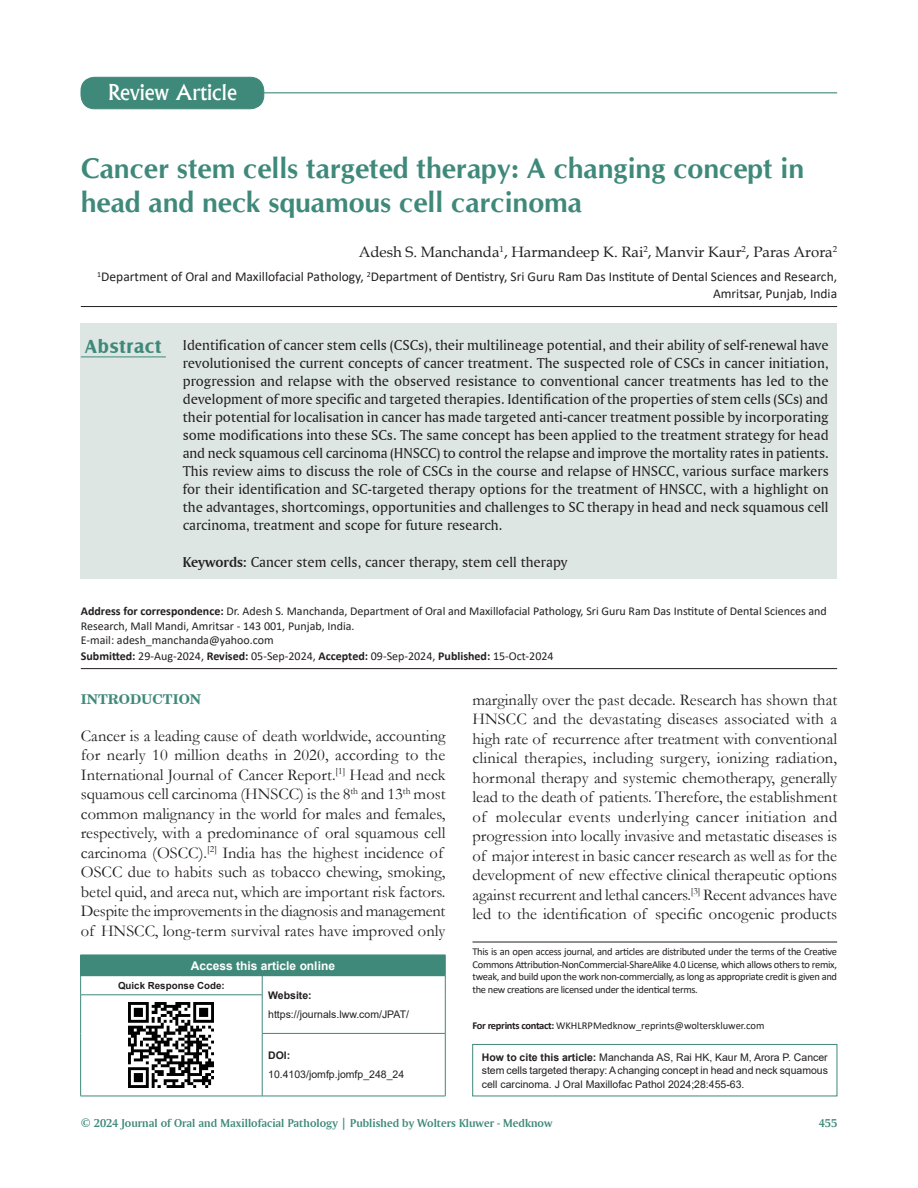
<style>
.page{position:relative;width:918px;height:1188px;background:#fff}
.page>*{position:absolute;margin:0;border:0;box-sizing:border-box;transform-origin:0 0}
.AT{font:700 28.5px/34.2px "CG Omega";color:#3f897a}
.AH{font:500 21px "Albertus";color:#fff}
.ABSH{font:700 19.5px "Castle T";letter-spacing:.04em;color:#3f897a}
.TX{font:16.5px/19.5px "Garamond";color:#231f20}
.ABS{font:15px/18px "Amerigo BT Roman A";color:#231f20;text-align:justify}
.AU{font:15px "Book Antiqua";color:#231f20}
.KWD{font:15px "Amerigo BT Roman A";color:#231f20}
.AFF{font:13.5px/16.2px "Calibri";color:#231f20;text-align:right}
.t1{font:700 13.5px "Century Schoolbook BT";color:#3f897a}
.ADD{font:12px/14.4px "Calibri";color:#231f20}
.HIS{font:12px "Calibri";color:#231f20}
.t2{font:12px "Amerigo BT Bold A";color:#3f897a}
.AAO{font:700 12px "Arial";color:#fff}
.TX-2{font:10.5px/12.6px "Calibri";letter-spacing:-.03em;color:#231f20;text-align:justify}
.SRC{font:10.5px/13.5px "Arial";color:#231f20;text-align:justify}
.TX-3{font:10.5px "Calibri";color:#231f20}
.WEB{font:10.5px "Arial";color:#231f20}
.WEB-2{font:700 10.5px "Arial";color:#231f20}
.QRC{font:700 9.75px "Arial";color:#231f20}
.s1{font-family:"Amerigo BT Bold A"}
.s2{font-weight:700}
</style>
<div class="page">
<div style="left:81px;top:77px;width:183px;height:32px;background:#3f897a;border-radius:14px"></div>
<div style="left:81px;top:77px;width:183px;height:32px;border:1px solid #3f897a;border-radius:14px"></div>
<hr style="left:261px;top:92px;width:576px;height:1px;background:#3f897a">
<hr style="left:81px;top:306px;width:756px;height:1px;background:#231f20">
<div style="left:81px;top:323px;width:756px;height:256px;background:#dde6e3"></div>
<hr style="left:81px;top:357px;width:85px;height:1px;background:#3f897a">
<hr style="left:81px;top:668px;width:756px;height:1px;background:#231f20">
<div style="left:81px;top:955px;width:364px;height:21px;background:#3f897a"></div>
<svg style="left:80px;top:955px;width:1px;height:40px"></svg>
<hr style="left:80px;top:995px;width:182px;height:1px;background:#3f897a">
<hr style="left:80px;top:995px;width:1px;height:38px;background:#3f897a">
<hr style="left:80px;top:1033px;width:1px;height:63px;background:#3f897a">
<hr style="left:80px;top:1096px;width:182px;height:1px;background:#3f897a">
<svg style="left:262px;top:976px;width:1px;height:19px"></svg>
<svg style="left:445px;top:955px;width:1px;height:40px"></svg>
<hr style="left:262px;top:995px;width:1px;height:38px;background:#3f897a">
<hr style="left:445px;top:995px;width:1px;height:38px;background:#3f897a">
<hr style="left:262px;top:1033px;width:183px;height:1px;background:#3f897a">
<hr style="left:262px;top:1034px;width:1px;height:62px;background:#3f897a">
<hr style="left:445px;top:1034px;width:1px;height:62px;background:#3f897a">
<hr style="left:262px;top:1096px;width:183px;height:1px;background:#3f897a">
<img style="left:129px;top:1003px;width:85px;height:85px">
<div style="left:472px;top:1044px;width:365px;height:52px;border:1px solid #3f897a"></div>
<hr style="left:472px;top:942px;width:365px;height:1px;background:#231f20">
<p class="AH" style="left:108px;top:80px;width:131px">Review Article</p>
<p class="AT" style="left:81px;top:151px;width:725px">Cancer stem cells targeted therapy: A changing concept in head and neck squamous cell carcinoma</p>
<p class="AU" style="left:359px;top:241px;width:480px">Adesh S. Manchanda<sup>1</sup>, Harmandeep K. Rai<sup>2</sup>, Manvir Kaur<sup>2</sup>, Paras Arora<sup>2</sup></p>
<p class="AFF" style="left:97px;top:269px;width:741px"><sup>1</sup>Department of Oral and Maxillofacial Pathology, <sup>2</sup>Department of Dentistry, Sri Guru Ram Das Institute of Dental Sciences and Research,<br>Amritsar, Punjab, India</p>
<p class="ABSH" style="left:85px;top:335px;width:78px">Abstract</p>
<p class="ABS" style="left:183px;top:336px;width:647px">Identification of cancer stem cells (CSCs), their multilineage potential, and their ability of self‑renewal have revolutionised the current concepts of cancer treatment. The suspected role of CSCs in cancer initiation, progression and relapse with the observed resistance to conventional cancer treatments has led to the development of more specific and targeted therapies. Identification of the properties of stem cells (SCs) and their potential for localisation in cancer has made targeted anti‑cancer treatment possible by incorporating some modifications into these SCs. The same concept has been applied to the treatment strategy for head and neck squamous cell carcinoma (HNSCC) to control the relapse and improve the mortality rates in patients.<br>This review aims to discuss the role of CSCs in the course and relapse of HNSCC, various surface markers for their identification and SC‑targeted therapy options for the treatment of HNSCC, with a highlight on the advantages, shortcomings, opportunities and challenges to SC therapy in head and neck squamous cell carcinoma, treatment and scope for future research.</p>
<p class="KWD" style="left:183px;top:553px;width:386px"><span class="s1">Keywords:</span> Cancer stem cells, cancer therapy, stem cell therapy</p>
<p class="ADD" style="left:81px;top:604px;width:748px"><span class="s2">Address for correspondence:</span> Dr. Adesh S. Manchanda, Department of Oral and Maxillofacial Pathology, Sri Guru Ram Das Institute of Dental Sciences and<br>Research, Mall Mandi, Amritsar ‑ 143 001, Punjab, India.<br>E‑mail: adesh_manchanda@yahoo.com</p>
<p class="HIS" style="left:81px;top:647px;width:474px"><span class="s2">Submitted:</span> 29‑Aug‑2024, <span class="s2">Revised:</span> 05-Sep-2024, <span class="s2">Accepted:</span> 09‑Sep‑2024, <span class="s2">Published:</span> 15-Oct-2024</p>
<h1 class="t1" style="left:81px;top:691px;width:122px">INTRODUCTION</h1>
<p class="TX" style="left:81px;top:725px;width:366px">Cancer is a leading cause of death worldwide, accounting for nearly 10 million deaths in 2020, according to the International Journal of Cancer Report.<sup>[1]</sup> Head and neck squamous cell carcinoma (HNSCC) is the 8<sup>th</sup> and 13<sup>th</sup> most common malignancy in the world for males and females, respectively, with a predominance of oral squamous cell carcinoma (OSCC).<sup>[2]</sup> India has the highest incidence of OSCC due to habits such as tobacco chewing, smoking, betel quid, and areca nut, which are important risk factors.<br>Despite the improvements in the diagnosis and management of HNSCC, long‑term survival rates have improved only</p>
<p class="AAO" style="left:191px;top:957px;width:146px">Access this article online</p>
<p class="QRC" style="left:118px;top:978px;width:108px">Quick Response Code:</p>
<p class="WEB-2" style="left:268px;top:988px;width:45px">Website:</p>
<p class="WEB" style="left:268px;top:1007px;width:142px">https://journals.lww.com/JPAT/</p>
<p class="WEB-2" style="left:268px;top:1048px;width:24px">DOI:</p>
<p class="WEB" style="left:268px;top:1067px;width:137px">10.4103/jomfp.jomfp_248_24</p>
<p class="TX" style="left:472px;top:689px;width:366px;text-align:justify">marginally over the past decade. Research has shown that HNSCC and the devastating diseases associated with a high rate of recurrence after treatment with conventional clinical therapies, including surgery, ionizing radiation, hormonal therapy and systemic chemotherapy, generally lead to the death of patients. Therefore, the establishment of molecular events underlying cancer initiation and progression into locally invasive and metastatic diseases is of major interest in basic cancer research as well as for the development of new effective clinical therapeutic options against recurrent and lethal cancers.<sup>[3]</sup> Recent advances have led to the identification of specific oncogenic products</p>
<p class="TX-2" style="left:472px;top:945px;width:366px">This is an open access journal, and articles are distributed under the terms of the Creative Commons Attribution‑NonCommercial‑ShareAlike 4.0 License, which allows others to remix, tweak, and build upon the work non‑commercially, as long as appropriate credit is given and the new creations are licensed under the identical terms.</p>
<p class="TX-3" style="left:472px;top:1019px;width:293px"><span class="s2">For reprints contact:</span> WKHLRPMedknow_reprints@wolterskluwer.com</p>
<p class="SRC" style="left:482px;top:1050px;width:348px"><span class="s2">How to cite this article:</span> Manchanda AS, Rai HK, Kaur M, Arora P. Cancer stem cells targeted therapy: A changing concept in head and neck squamous cell carcinoma. J Oral Maxillofac Pathol 2024;28:455-63.</p>
<p class="t2" style="left:81px;top:1116px;width:473px">© 2024 Journal of Oral and Maxillofacial Pathology | Published by Wolters Kluwer - Medknow</p>
<p class="t2" style="left:819px;top:1116px;width:20px">455</p>
</div>
